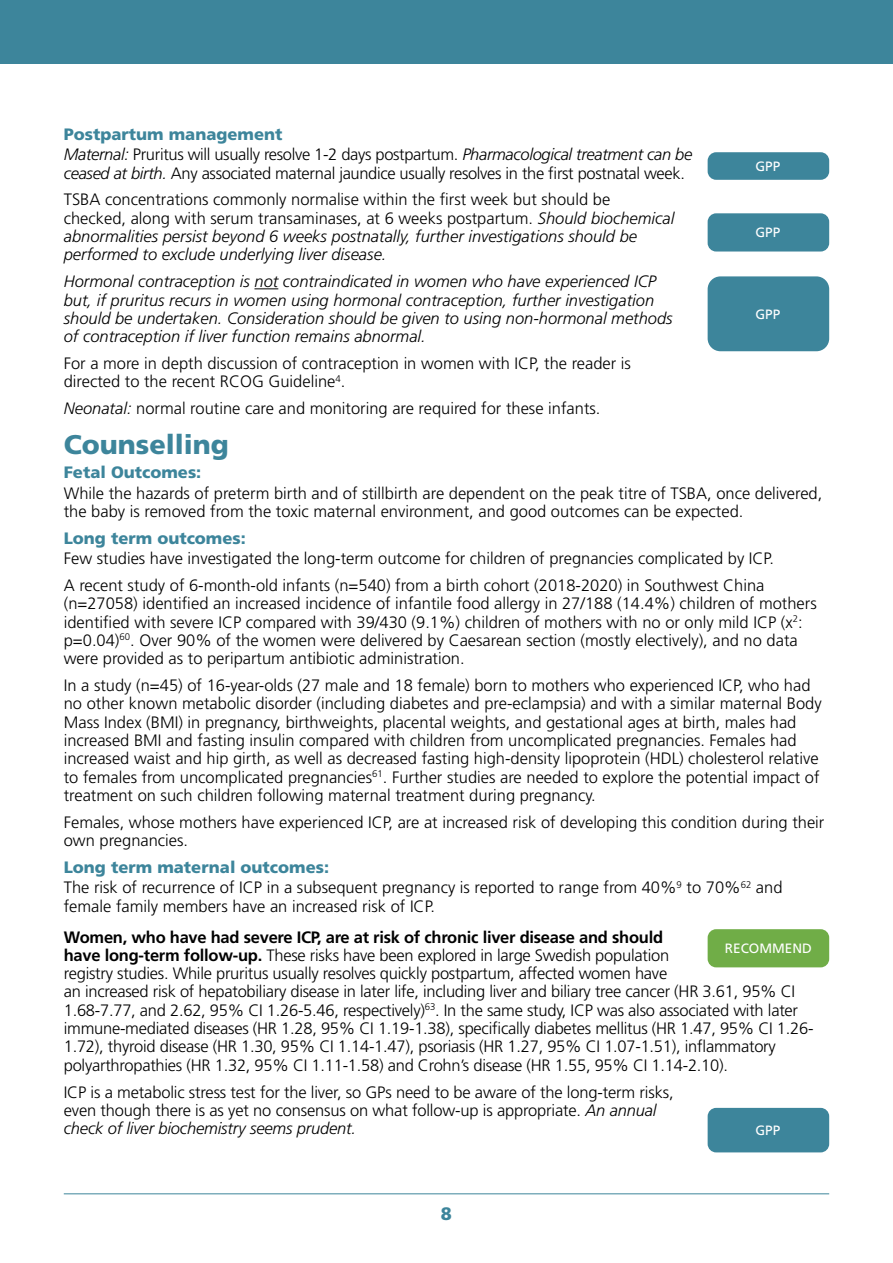
<style>
.page{position:relative;width:893px;height:1263px;background:#fff}
.page>*{position:absolute;margin:0;border:0;box-sizing:border-box;transform-origin:0 0}
.Body_Heading{font:900 27px "Frutiger LT Std";color:#3d859b}
.t1{font:900 18px "Frutiger LT Std";color:#3d859b}
.Body_Text_Proper{font:300 16.5px/18.3px "Frutiger LT Std";color:#000}
.Body_Text_Proper-2{font:italic 300 16.5px/18.3px "Frutiger LT Std";color:#000}
.Body_Text_Proper-3{font:300 16.5px/18.3px "Frutiger LT Std";letter-spacing:-.02em;color:#000}
.Body_Text_Proper-4{font:900 16.5px "Frutiger LT Std";color:#3d859b}
.Body_Text_Proper-5{font:13.5px "Frutiger LT Std";color:#fff}
.s1{font-style:italic}
.s2{font-style:normal}
.s3{font-weight:700}
</style>
<div class="page">
<div style="left:0;top:0;width:893px;height:64px;background:#3d859b"></div>
<hr style="left:64px;top:1193px;width:765px;height:1px;background:#3d859b">
<svg style="left:254px;top:288px;width:24px;height:1px"></svg>
<div style="left:708px;top:152px;width:121px;height:28px;background:#3d859b;border-radius:9px"></div>
<div style="left:708px;top:213px;width:121px;height:38px;background:#3d859b;border-radius:9px"></div>
<div style="left:708px;top:1108px;width:121px;height:44px;background:#3d859b;border-radius:9px"></div>
<div style="left:708px;top:276px;width:121px;height:75px;background:#3d859b;border-radius:13px"></div>
<div style="left:708px;top:929px;width:121px;height:38px;background:#70ad47;border-radius:9px"></div>
<p class="Body_Text_Proper-4" style="left:64px;top:124px;width:220px">Postpartum management</p>
<p class="Body_Text_Proper-3" style="left:64px;top:146px;width:630px"><span class="s1">Maternal:</span> Pruritus will usually resolve 1-2 days postpartum. <span class="s1">Pharmacological treatment can be ceased at birth.</span> Any associated maternal jaundice usually resolves in the first postnatal week.</p>
<p class="Body_Text_Proper-2" style="left:64px;top:191px;width:612px"><span class="s2">TSBA concentrations commonly normalise within the first week but should be checked, along with serum transaminases, at 6 weeks postpartum.</span> Should biochemical abnormalities persist beyond 6 weeks postnatally, further investigations should be performed to exclude underlying liver disease.</p>
<p class="Body_Text_Proper-2" style="left:64px;top:273px;width:610px">Hormonal contraception is not contraindicated in women who have experienced ICP but, if pruritus recurs in women using hormonal contraception, further investigation should be undertaken. Consideration should be given to using non-hormonal methods of contraception if liver function remains abnormal.</p>
<p class="Body_Text_Proper" style="left:64px;top:354px;width:569px">For a more in depth discussion of contraception in women with ICP, the reader is directed to the recent RCOG Guideline<sup>4</sup>.</p>
<p class="Body_Text_Proper" style="left:64px;top:399px;width:538px"><span class="s1">Neonatal:</span> normal routine care and monitoring are required for these infants.</p>
<p class="Body_Heading" style="left:64px;top:428px;width:167px">Counselling</p>
<p class="Body_Text_Proper-4" style="left:64px;top:462px;width:139px">Fetal Outcomes:</p>
<p class="Body_Text_Proper" style="left:64px;top:484px;width:760px">While the hazards of preterm birth and of stillbirth are dependent on the peak titre of TSBA, once delivered, the baby is removed from the toxic maternal environment, and good outcomes can be expected.</p>
<p class="Body_Text_Proper-4" style="left:64px;top:528px;width:184px">Long term outcomes:</p>
<p class="Body_Text_Proper" style="left:64px;top:550px;width:712px">Few studies have investigated the long-term outcome for children of pregnancies complicated by ICP.</p>
<p class="Body_Text_Proper" style="left:64px;top:576px;width:754px">A recent study of 6-month-old infants (n=540) from a birth cohort (2018-2020) in Southwest China (n=27058) identified an increased incidence of infantile food allergy in 27/188 (14.4%) children of mothers identified with severe ICP compared with 39/430 (9.1%) children of mothers with no or only mild ICP (x<sup>2</sup>: p=0.04)<sup>60</sup>. Over 90% of the women were delivered by Caesarean section (mostly electively), and no data were provided as to peripartum antibiotic administration.</p>
<p class="Body_Text_Proper" style="left:64px;top:676px;width:759px">In a study (n=45) of 16-year-olds (27 male and 18 female) born to mothers who experienced ICP, who had no other known metabolic disorder (including diabetes and pre-eclampsia) and with a similar maternal Body Mass Index (BMI) in pregnancy, birthweights, placental weights, and gestational ages at birth, males had increased BMI and fasting insulin compared with children from uncomplicated pregnancies. Females had increased waist and hip girth, as well as decreased fasting high-density lipoprotein (HDL) cholesterol relative to females from uncomplicated pregnancies<sup>61</sup>. Further studies are needed to explore the potential impact of treatment on such children following maternal treatment during pregnancy.</p>
<p class="Body_Text_Proper" style="left:64px;top:813px;width:762px">Females, whose mothers have experienced ICP, are at increased risk of developing this condition during their own pregnancies.</p>
<p class="Body_Text_Proper-4" style="left:64px;top:857px;width:267px">Long term maternal outcomes:</p>
<p class="Body_Text_Proper" style="left:64px;top:879px;width:720px">The risk of recurrence of ICP in a subsequent pregnancy is reported to range from 40%<sup>9</sup> to 70%<sup>62</sup> and female family members have an increased risk of ICP.</p>
<p class="Body_Text_Proper" style="left:64px;top:928px;width:751px"><span class="s3">Women, who have had severe ICP, are at risk of chronic liver disease and should<br>have long-term follow-up.</span> These risks have been explored in large Swedish population<br>registry studies. While pruritus usually resolves quickly postpartum, affected women have<br>an increased risk of hepatobiliary disease in later life, including liver and biliary tree cancer (HR 3.61, 95% CI 1.68-7.77, and 2.62, 95% CI 1.26-5.46, respectively)<sup>63</sup>. In the same study, ICP was also associated with later immune-mediated diseases (HR 1.28, 95% CI 1.19-1.38), specifically diabetes mellitus (HR 1.47, 95% CI 1.26- 1.72), thyroid disease (HR 1.30, 95% CI 1.14-1.47), psoriasis (HR 1.27, 95% CI 1.07-1.51), inflammatory polyarthropathies (HR 1.32, 95% CI 1.11-1.58) and Crohn’s disease (HR 1.55, 95% CI 1.14-2.10).</p>
<p class="Body_Text_Proper" style="left:64px;top:1083px;width:611px">ICP is a metabolic stress test for the liver, so GPs need to be aware of the long-term risks, even though there is as yet no consensus on what follow-up is appropriate. <span class="s1">An annual check of liver biochemistry seems prudent.</span></p>
<p class="Body_Text_Proper-5" style="left:755px;top:158px;width:26px">GPP</p>
<p class="Body_Text_Proper-5" style="left:755px;top:225px;width:26px">GPP</p>
<p class="Body_Text_Proper-5" style="left:755px;top:306px;width:26px">GPP</p>
<p class="Body_Text_Proper-5" style="left:725px;top:941px;width:88px">RECOMMEND</p>
<p class="Body_Text_Proper-5" style="left:755px;top:1122px;width:26px">GPP</p>
<p class="t1" style="left:441px;top:1203px;width:13px">8</p>
</div>
